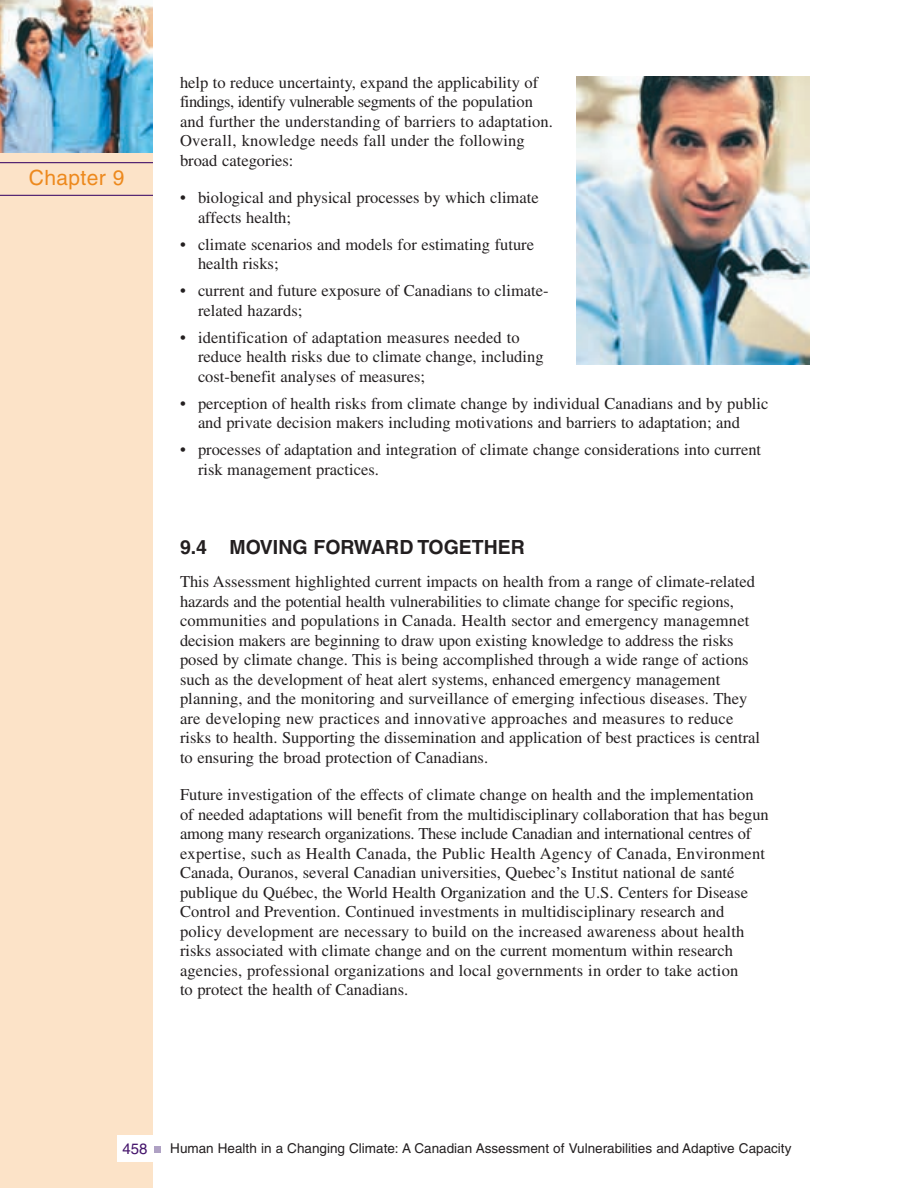
<style>
.page{position:relative;width:918px;height:1188px;background:#fff}
.page>*{position:absolute;margin:0;border:0;box-sizing:border-box;transform-origin:0 0}
.t1{font:21px "Helvetica";letter-spacing:.015em;color:#ed891d}
.t2{font:700 19.5px "Helvetica";color:#231f20}
.t3{font:16.5px/19.5px "Times";color:#231f20}
.t4{font:15px "Helvetica";color:#44146b}
.t5{font:13.5px "Helvetica";color:#231f20}
</style>
<div class="page">
<div style="left:0;top:0;width:153px;height:1188px;background:#fce3c8"></div>
<img style="left:0;top:0;width:153px;height:153px">
<div style="left:154px;top:1146px;width:7px;height:7px;background:#afa1c4"></div>
<div style="left:117px;top:1135px;width:36px;height:27px;background:#fff"></div>
<hr style="left:0;top:162px;width:153px;height:1px;background:#44146b">
<hr style="left:0;top:195px;width:153px;height:1px;background:#44146b">
<img style="left:577px;top:76px;width:233px;height:288px">
<p class="t1" style="left:29px;top:170px;width:97px">Chapter 9</p>
<p class="t3" style="left:180px;top:74px;width:375px">help to reduce uncertainty, expand the applicability of findings, identify vulnerable segments of the population and further the understanding of barriers to adaptation.<br>Overall, knowledge needs fall under the following broad categories:</p>
<p class="t3" style="left:198px;top:190px;width:342px;text-indent:-18px">• biological and physical processes by which climate affects health;</p>
<p class="t3" style="left:198px;top:236px;width:338px;text-indent:-18px">• climate scenarios and models for estimating future health risks;</p>
<p class="t3" style="left:198px;top:283px;width:352px;text-indent:-18px">• current and future exposure of Canadians to climate&shy;related hazards;</p>
<p class="t3" style="left:198px;top:329px;width:347px;text-indent:-18px">• identification of adaptation measures needed to reduce health risks due to climate change, including cost-benefit analyses of measures;</p>
<p class="t3" style="left:198px;top:395px;width:572px;text-indent:-18px">• perception of health risks from climate change by individual Canadians and by public and private decision makers including motivations and barriers to adaptation; and</p>
<p class="t3" style="left:198px;top:442px;width:565px;text-indent:-18px">• processes of adaptation and integration of climate change considerations into current risk management practices.</p>
<p class="t2" style="left:180px;top:540px;width:346px">9.4 MOVING FORWARD TOGETHER</p>
<p class="t3" style="left:180px;top:574px;width:582px">This Assessment highlighted current impacts on health from a range of climate-related hazards and the potential health vulnerabilities to climate change for specific regions, communities and populations in Canada. Health sector and emergency managemnet decision makers are beginning to draw upon existing knowledge to address the risks posed by climate change. This is being accomplished through a wide range of actions such as the development of heat alert systems, enhanced emergency management planning, and the monitoring and surveillance of emerging infectious diseases. They are developing new practices and innovative approaches and measures to reduce risks to health. Supporting the dissemination and application of best practices is central to ensuring the broad protection of Canadians.</p>
<p class="t3" style="left:180px;top:787px;width:590px">Future investigation of the effects of climate change on health and the implementation of needed adaptations will benefit from the multidisciplinary collaboration that has begun among many research organizations. These include Canadian and international centres of expertise, such as Health Canada, the Public Health Agency of Canada, Environment Canada, Ouranos, several Canadian universities, Quebec’s Institut national de santé publique du Québec, the World Health Organization and the U.S. Centers for Disease Control and Prevention. Continued investments in multidisciplinary research and policy development are necessary to build on the increased awareness about health risks associated with climate change and on the current momentum within research agencies, professional organizations and local governments in order to take action<br>to protect the health of Canadians.</p>
<p class="t4" style="left:122px;top:1143px;width:27px">458</p>
<p class="t5" style="left:170px;top:1143px;width:623px">Human Health in a Changing Climate: A Canadian Assessment of Vulnerabilities and Adaptive Capacity</p>
</div>
